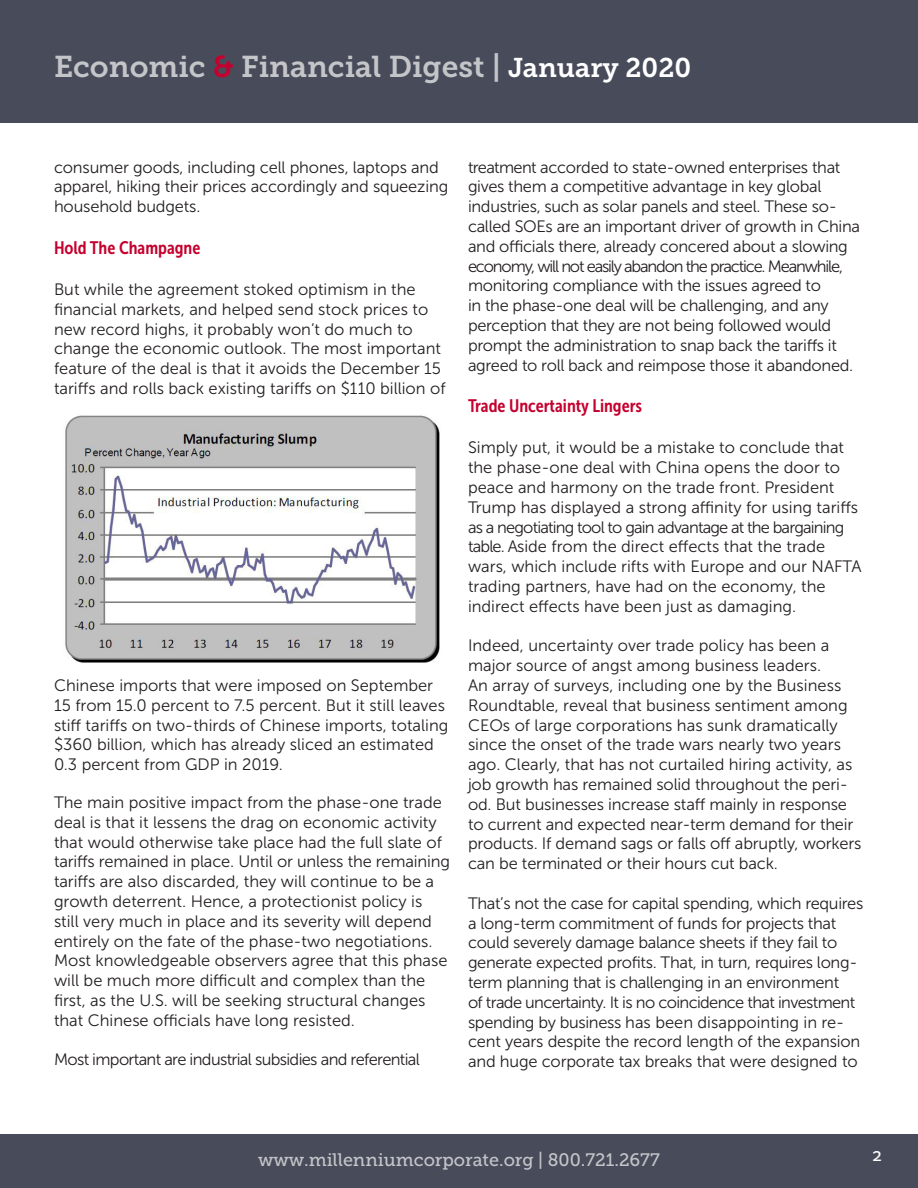
<style>
.page{position:relative;width:918px;height:1188px;background:#fff}
.page>*{position:absolute;margin:0;border:0;box-sizing:border-box;transform-origin:0 0}
.t1{font:30px "Museo Slab 700";color:#c4c5c9}
.t2{font:18px "Museo Slab 500";color:#c4c5c9}
.t3{font:18px "Museo Sans Cond 700";color:#c5002e}
.t4{font:18px "Museo Slab 500";color:#fff}
.t5{font:16.5px/19.8px "Museo Sans 300";letter-spacing:-.005em;color:#231f20}
.t6{font:16.5px "Museo Sans 300";letter-spacing:-.04em;color:#231f20}
.s1{color:#c5002e}
.s2{font-size:27px;color:#fff}
</style>
<div class="page">
<div style="left:0;top:0;width:918px;height:122px;background:#484c5a"></div>
<div style="left:0;top:1134px;width:918px;height:54px;background:#484c5a"></div>
<img style="left:65px;top:415px;width:375px;height:248px">
<p class="t1" style="left:54px;top:49px;width:639px">Economic <span class="s1">&amp;</span> Financial Digest | <span class="s2">January 2020</span></p>
<p class="t5" style="left:54px;top:157px;width:396px">consumer goods, including cell phones, laptops and apparel, hiking their prices accordingly and squeezing household budgets.</p>
<p class="t3" style="left:54px;top:237px;width:148px">Hold The Champagne</p>
<p class="t5" style="left:54px;top:280px;width:393px">But while the agreement stoked optimism in the financial markets, and helped send stock prices to new record highs, it probably won’t do much to change the economic outlook. The most important feature of the deal is that it avoids the December 15 tariffs and rolls back existing tariffs on $110 billion of</p>
<p class="t5" style="left:54px;top:676px;width:396px">Chinese imports that were imposed on September 15 from 15.0 percent to 7.5 percent. But it still leaves stiff tariffs on two-thirds of Chinese imports, totaling $360 billion, which has already sliced an estimated 0.3 percent from GDP in 2019.</p>
<p class="t5" style="left:54px;top:793px;width:398px">The main positive impact from the phase-one trade deal is that it lessens the drag on economic activity that would otherwise take place had the full slate of tariffs remained in place. Until or unless the remaining tariffs are also discarded, they will continue to be a growth deterrent. Hence, a protectionist policy is still very much in place and its severity will depend entirely on the fate of the phase-two negotiations.<br>Most knowledgeable observers agree that this phase will be much more difficult and complex than the first, as the U.S. will be seeking structural changes that Chinese officials have long resisted.</p>
<p class="t6" style="left:54px;top:1051px;width:367px">Most important are industrial subsidies and referential</p>
<p class="t5" style="left:468px;top:157px;width:394px">treatment accorded to state-owned enterprises that gives them a competitive advantage in key global industries, such as solar panels and steel. These so&shy;called SOEs are an important driver of growth in China and officials there, already concered about a slowing economy, will not easily abandon the practice. Meanwhile, monitoring compliance with the issues agreed to<br>in the phase-one deal will be challenging, and any perception that they are not being followed would prompt the administration to snap back the tariffs it agreed to roll back and reimpose those it abandoned.</p>
<p class="t3" style="left:468px;top:396px;width:176px">Trade Uncertainty Lingers</p>
<p class="t5" style="left:468px;top:438px;width:395px">Simply put, it would be a mistake to conclude that the phase-one deal with China opens the door to peace and harmony on the trade front. President Trump has displayed a strong affinity for using tariffs as a negotiating tool to gain advantage at the bargaining table. Aside from the direct effects that the trade wars, which include rifts with Europe and our NAFTA trading partners, have had on the economy, the indirect effects have been just as damaging.</p>
<p class="t5" style="left:468px;top:636px;width:395px">Indeed, uncertainty over trade policy has been a major source of angst among business leaders.<br>An array of surveys, including one by the Business Roundtable, reveal that business sentiment among CEOs of large corporations has sunk dramatically since the onset of the trade wars nearly two years ago. Clearly, that has not curtailed hiring activity, as job growth has remained solid throughout the peri&shy;od. But businesses increase staff mainly in response to current and expected near-term demand for their products. If demand sags or falls off abruptly, workers can be terminated or their hours cut back.</p>
<p class="t5" style="left:468px;top:893px;width:397px">That’s not the case for capital spending, which requires a long-term commitment of funds for projects that could severely damage balance sheets if they fail to generate expected profits. That, in turn, requires long&shy;term planning that is challenging in an environment<br>of trade uncertainty. It is no coincidence that investment spending by business has been disappointing in re&shy;cent years despite the record length of the expansion and huge corporate tax breaks that were designed to</p>
<p class="t2" style="left:258px;top:1150px;width:403px">www.millenniumcorporate.org | 800.721.2677</p>
<p class="t4" style="left:872px;top:1145px;width:11px">2</p>
</div>
